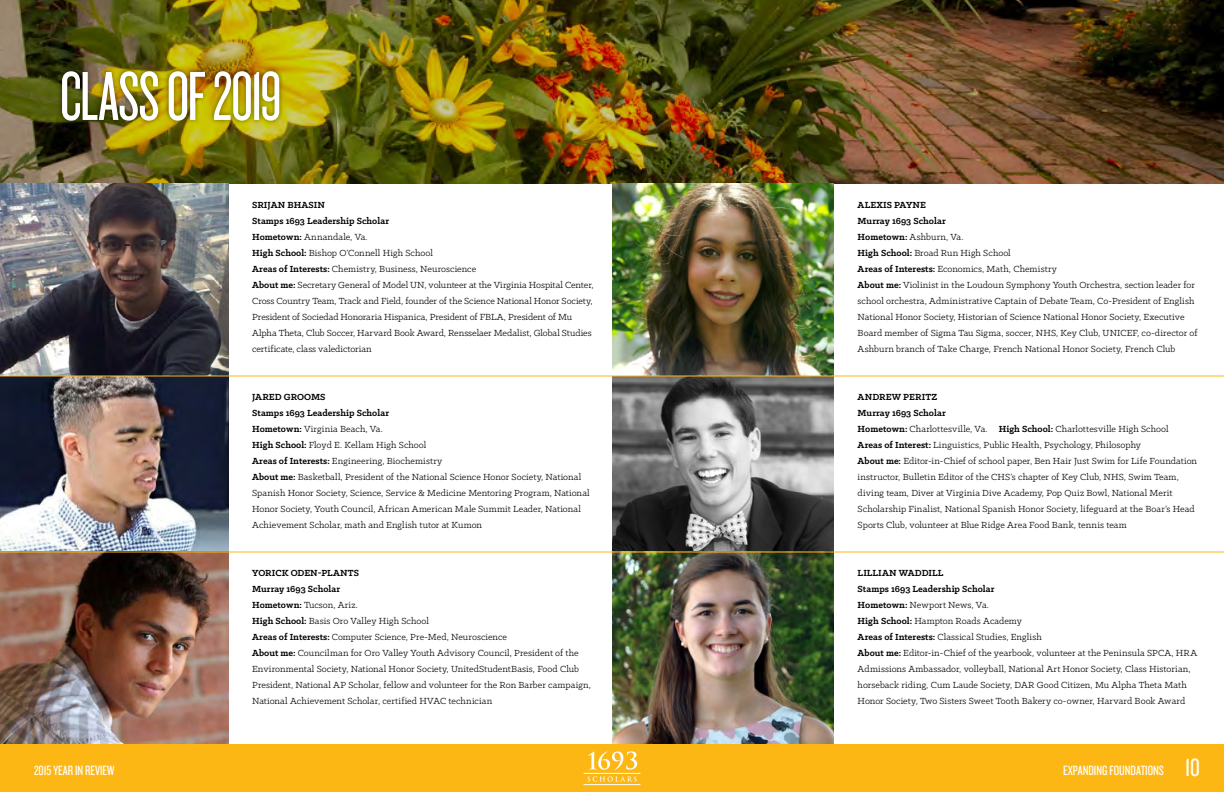
<style>
.page{position:relative;width:1224px;height:792px;background:#fff}
.page>*{position:absolute;margin:0;border:0;box-sizing:border-box;transform-origin:0 0}
.t1{font:72px "Knockout HTF27 Junior Bantamwt";letter-spacing:-.02em;color:#fff}
.t2{font:26px "Knockout HTF28 Junior Featherwt";color:#fff}
.t3{font:14px "Knockout HTF28 Junior Featherwt";color:#fff}
.t4{font:10px/16px "Klinic Slab";letter-spacing:.005em;color:#000}
.s1{font-weight:700}
</style>
<div class="page">
<div style="left:0;top:744px;width:1224px;height:48px;background:#fdb714"></div>
<hr style="left:584px;top:773px;width:56px;height:1px;background:#fff">
<hr style="left:584px;top:784px;width:56px;height:1px;background:#fff">
<svg style="left:588px;top:751px;width:49px;height:19px"></svg>
<svg style="left:587px;top:776px;width:50px;height:6px"></svg>
<img style="left:0;top:0;width:1224px;height:184px">
<div style="left:57px;top:66px;width:228px;height:60px;background:#000;opacity:.5"></div>
<img style="left:0;top:184px;width:229px;height:560px">
<img style="left:612px;top:184px;width:222px;height:560px">
<hr style="left:0;top:376px;width:1224px;height:1px;background:#fdb714">
<hr style="left:0;top:552px;width:1224px;height:1px;background:#fdb714">
<h1 class="t1" style="left:60px;top:61px;width:223px">CLASS OF 2019</h1>
<p class="t4" style="left:252px;top:197px;width:343px"><span class="s1">SRIJAN BHASIN<br>Stamps 1693 Leadership Scholar<br>Hometown:</span> Annandale, Va.<br><span class="s1">High School:</span> Bishop O’Connell High School<br><span class="s1">Areas of Interests:</span> Chemistry, Business, Neuroscience<br><span class="s1">About me:</span> Secretary General of Model UN, volunteer at the Virginia Hospital Center, Cross Country Team, Track and Field, founder of the Science National Honor Society, President of Sociedad Honoraria Hispanica, President of FBLA, President of Mu Alpha Theta, Club Soccer, Harvard Book Award, Rensselaer Medalist, Global Studies certificate, class valedictorian</p>
<p class="t4" style="left:252px;top:389px;width:339px"><span class="s1">JARED GROOMS<br>Stamps 1693 Leadership Scholar<br>Hometown:</span> Virginia Beach, Va.<br><span class="s1">High School:</span> Floyd E. Kellam High School<br><span class="s1">Areas of Interests:</span> Engineering, Biochemistry<br><span class="s1">About me:</span> Basketball, President of the National Science Honor Society, National Spanish Honor Society, Science, Service &amp; Medicine Mentoring Program, National Honor Society, Youth Council, African American Male Summit Leader, National Achievement Scholar, math and English tutor at Kumon</p>
<p class="t4" style="left:252px;top:565px;width:340px"><span class="s1">YORICK ODEN-PLANTS<br>Murray 1693 Scholar<br>Hometown:</span> Tucson, Ariz.<br><span class="s1">High School:</span> Basis Oro Valley High School<br><span class="s1">Areas of Interests:</span> Computer Science, Pre-Med, Neuroscience<br><span class="s1">About me:</span> Councilman for Oro Valley Youth Advisory Council, President of the Environmental Society, National Honor Society, UnitedStudentBasis, Food Club President, National AP Scholar, fellow and volunteer for the Ron Barber campaign, National Achievement Scholar, certified HVAC technician</p>
<p class="t4" style="left:858px;top:197px;width:341px"><span class="s1">ALEXIS PAYNE<br>Murray 1693 Scholar<br>Hometown:</span> Ashburn, Va.<br><span class="s1">High School:</span> Broad Run High School<br><span class="s1">Areas of Interests:</span> Economics, Math, Chemistry<br><span class="s1">About me:</span> Violinist in the Loudoun Symphony Youth Orchestra, section leader for school orchestra, Administrative Captain of Debate Team, Co-President of English National Honor Society, Historian of Science National Honor Society, Executive Board member of Sigma Tau Sigma, soccer, NHS, Key Club, UNICEF, co-director of Ashburn branch of Take Charge, French National Honor Society, French Club</p>
<p class="t4" style="left:858px;top:389px;width:341px"><span class="s1">ANDREW PERITZ<br>Murray 1693 Scholar<br>Hometown:</span> Charlottesville, Va. <span class="s1">High School:</span> Charlottesville High School<br><span class="s1">Areas of Interest:</span> Linguistics, Public Health, Psychology, Philosophy<br><span class="s1">About me:</span> Editor-in-Chief of school paper, Ben Hair Just Swim for Life Foundation instructor, Bulletin Editor of the CHS’s chapter of Key Club, NHS, Swim Team, diving team, Diver at Virginia Dive Academy, Pop Quiz Bowl, National Merit Scholarship Finalist, National Spanish Honor Society, lifeguard at the Boar’s Head Sports Club, volunteer at Blue Ridge Area Food Bank, tennis team</p>
<p class="t4" style="left:858px;top:565px;width:341px"><span class="s1">LILLIAN WADDILL<br>Stamps 1693 Leadership Scholar<br>Hometown:</span> Newport News, Va.<br><span class="s1">High School:</span> Hampton Roads Academy<br><span class="s1">Areas of Interests:</span> Classical Studies, English<br><span class="s1">About me:</span> Editor-in-Chief of the yearbook, volunteer at the Peninsula SPCA, HRA Admissions Ambassador, volleyball, National Art Honor Society, Class Historian, horseback riding, Cum Laude Society, DAR Good Citizen, Mu Alpha Theta Math Honor Society, Two Sisters Sweet Tooth Bakery co-owner, Harvard Book Award</p>
<h3 class="t3" style="left:34px;top:764px;width:82px">2015 YEAR IN REVIEW</h3>
<h3 class="t3" style="left:1063px;top:764px;width:102px">EXPANDING FOUNDATIONS</h3>
<h2 class="t2" style="left:1185px;top:755px;width:16px">10</h2>
</div>
